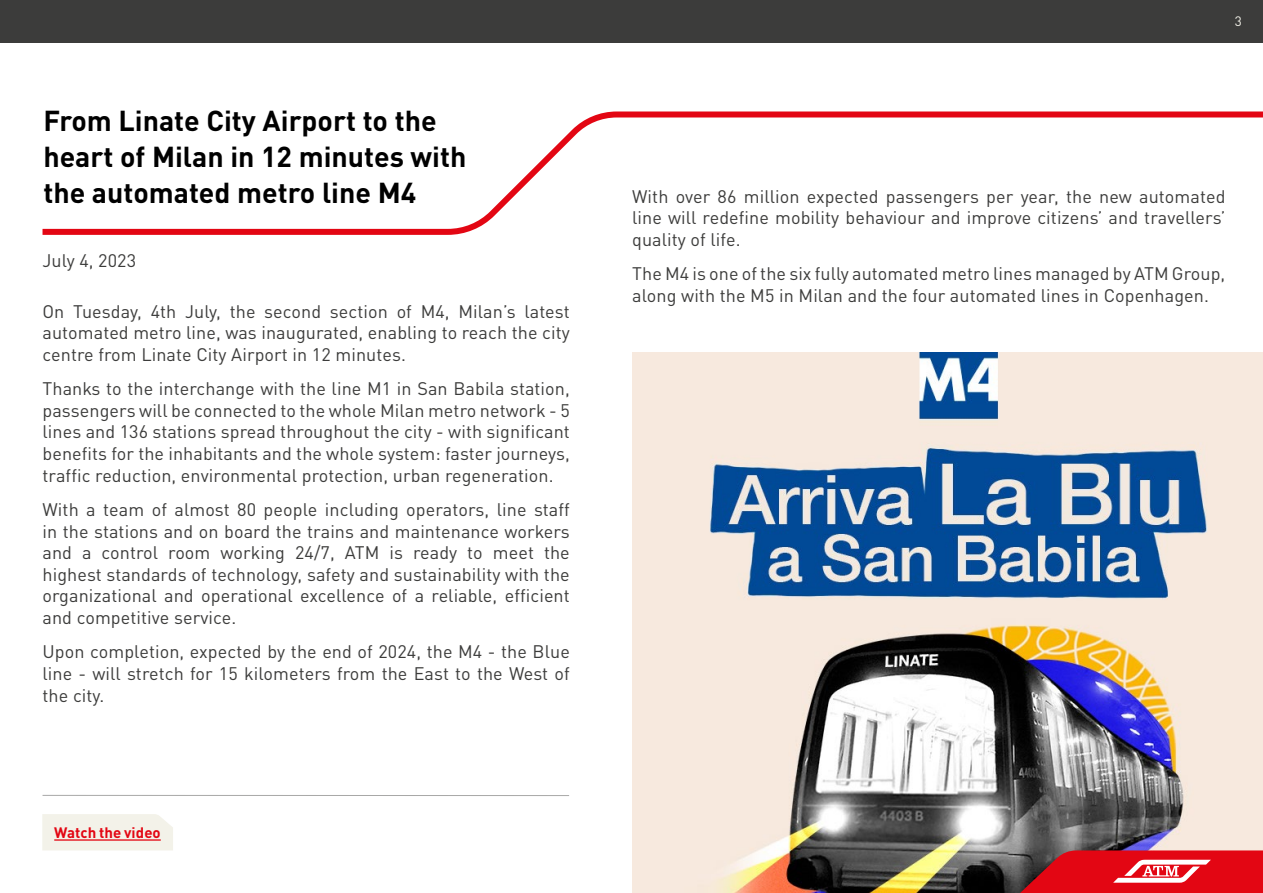
<style>
.page{position:relative;width:1263px;height:893px;background:#fff}
.page>*{position:absolute;margin:0;border:0;box-sizing:border-box;transform-origin:0 0}
.t1{font:700 28.5px/36px "DIN Pro";color:#000}
.t2{font:18px/21.6px "DIN Pro";letter-spacing:.005em;color:#3c3c3b;text-align:justify}
.t3{font:700 15px "DIN Pro";letter-spacing:.005em;color:#e30613}
.t4{font:13.5px "DIN Pro";color:#f3f2e9}
</style>
<div class="page">
<div style="left:0;top:0;width:1263px;height:43px;background:#3c3c3b"></div>
<img style="left:632px;top:353px;width:631px;height:540px">
<hr style="left:43px;top:795px;width:526px;height:1px;background:#a8a8a7">
<div style="left:42px;top:814px;width:131px;height:36px;background:#f3f2e9"></div>
<hr style="left:54px;top:839px;width:107px;height:2px;background:#e30613">
<svg style="left:42px;top:111px;width:1221px;height:124px"></svg>
<svg style="left:998px;top:850px;width:265px;height:43px;background:#cb2933"></svg>
<h1 class="t1" style="left:43px;top:99px;width:425px">From Linate City Airport to the heart of Milan in 12 minutes with the automated metro line M4</h1>
<p class="t2" style="left:43px;top:248px;width:95px">July 4, 2023</p>
<p class="t2" style="left:43px;top:299px;width:529px">On Tuesday, 4th July, the second section of M4, Milan’s latest automated metro line, was inaugurated, enabling to reach the city centre from Linate City Airport in 12 minutes.</p>
<p class="t2" style="left:43px;top:376px;width:529px">Thanks to the interchange with the line M1 in San Babila station, passengers will be connected to the whole Milan metro network - 5 lines and 136 stations spread throughout the city - with significant benefits for the inhabitants and the whole system: faster journeys, traffic reduction, environmental protection, urban regeneration.</p>
<p class="t2" style="left:43px;top:497px;width:529px">With a team of almost 80 people including operators, line staff in the stations and on board the trains and maintenance workers and a control room working 24/7, ATM is ready to meet the highest standards of technology, safety and sustainability with the organizational and operational excellence of a reliable, efficient and competitive service.</p>
<p class="t2" style="left:43px;top:639px;width:529px">Upon completion, expected by the end of 2024, the M4 - the Blue line - will stretch for 15 kilometers from the East to the West of the city.</p>
<p class="t3" style="left:54px;top:820px;width:108px">Watch the video</p>
<p class="t4" style="left:1235px;top:11px;width:9px">3</p>
<p class="t2" style="left:632px;top:184px;width:595px">With over 86 million expected passengers per year, the new automated line will redefine mobility behaviour and improve citizens’ and travellers’ quality of life.</p>
<p class="t2" style="left:632px;top:261px;width:595px">The M4 is one of the six fully automated metro lines managed by ATM Group, along with the M5 in Milan and the four automated lines in Copenhagen.</p>
</div>
